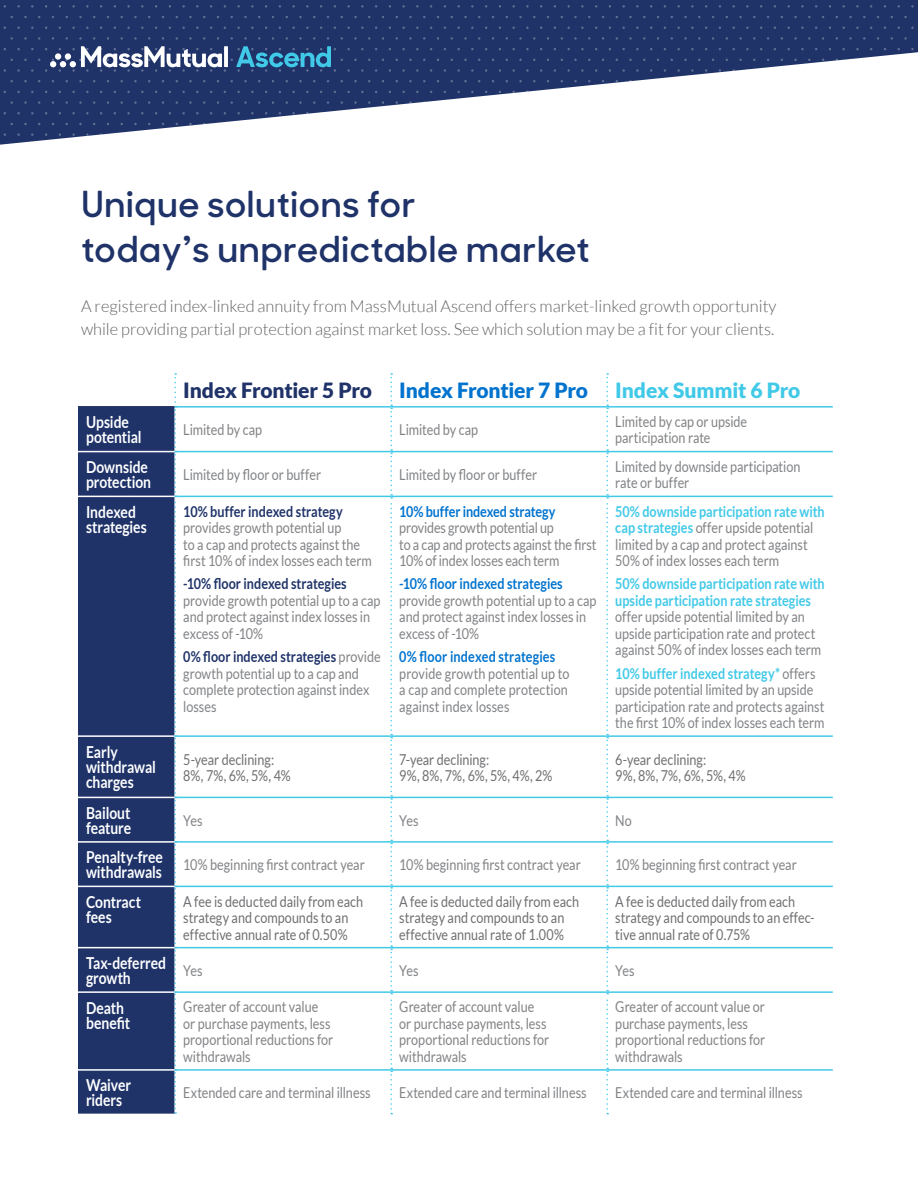
<style>
.page{position:relative;width:918px;height:1188px;background:#fff}
.page>*{position:absolute;margin:0;border:0;box-sizing:border-box;transform-origin:0 0}
.Cov_Headline_294{font:600 36px/45px "MM Sharp Sans";letter-spacing:.02em;color:#1f3369}
.t1{font:900 21px "Lato";letter-spacing:-.015em;color:#1f3369}
.t2{font:900 21px "Lato";letter-spacing:-.015em;color:#0073ce}
.t3{font:900 21px "Lato";letter-spacing:-.01em;color:#41c9e8}
.Body{font:300 16.5px/22.5px "Lato";color:#636366}
.t4{font:700 16.5px/15px "Lato";letter-spacing:-.005em;color:#fff;scale:.84 1}
.t5{font:15px/16.5px "Lato";letter-spacing:-.005em;color:#808285;scale:.84 1}
.t6{font:15px/16.5px "Lato";color:#6e6f72;scale:.84 1}
.s1{font-weight:700;color:#1f3369}
.s2{font-weight:700;color:#0073ce}
.s3{font-weight:700;color:#41c9e8}
</style>
<div class="page">
<svg style="left:0;top:0;width:918px;height:145px;fill:#1f3369"></svg>
<svg style="left:268px;top:46px;width:68px;height:26px"></svg>
<svg style="left:119px;top:46px;width:149px;height:26px"></svg>
<svg style="left:4px;top:46px;width:113px;height:26px"></svg>
<div style="left:65px;top:53px;width:6px;height:7px;background:#fff;border-radius:50%"></div>
<div style="left:55px;top:53px;width:6px;height:7px;background:#fff;border-radius:50%"></div>
<div style="left:78px;top:408px;width:96px;height:706px;background:#1f3369"></div>
<svg style="left:390px;top:373px;width:2px;height:741px"></svg>
<svg style="left:606px;top:373px;width:2px;height:741px"></svg>
<hr style="left:176px;top:406px;width:215px;height:2px;background:#41c9e8">
<hr style="left:391px;top:406px;width:216px;height:2px;background:#41c9e8">
<hr style="left:607px;top:406px;width:226px;height:2px;background:#41c9e8">
<hr style="left:176px;top:451px;width:215px;height:1px;background:#41c9e8">
<hr style="left:391px;top:451px;width:216px;height:1px;background:#41c9e8">
<hr style="left:607px;top:451px;width:226px;height:1px;background:#41c9e8">
<hr style="left:176px;top:496px;width:215px;height:1px;background:#41c9e8">
<hr style="left:391px;top:496px;width:216px;height:1px;background:#41c9e8">
<hr style="left:607px;top:496px;width:226px;height:1px;background:#41c9e8">
<hr style="left:176px;top:735px;width:215px;height:2px;background:#41c9e8">
<hr style="left:391px;top:735px;width:216px;height:2px;background:#41c9e8">
<hr style="left:607px;top:735px;width:226px;height:2px;background:#41c9e8">
<hr style="left:176px;top:797px;width:215px;height:1px;background:#41c9e8">
<hr style="left:391px;top:797px;width:216px;height:1px;background:#41c9e8">
<hr style="left:607px;top:797px;width:226px;height:1px;background:#41c9e8">
<hr style="left:176px;top:841px;width:215px;height:2px;background:#41c9e8">
<hr style="left:391px;top:841px;width:216px;height:2px;background:#41c9e8">
<hr style="left:607px;top:841px;width:226px;height:2px;background:#41c9e8">
<hr style="left:176px;top:886px;width:215px;height:1px;background:#41c9e8">
<hr style="left:391px;top:886px;width:216px;height:1px;background:#41c9e8">
<hr style="left:607px;top:886px;width:226px;height:1px;background:#41c9e8">
<hr style="left:176px;top:947px;width:215px;height:1px;background:#41c9e8">
<hr style="left:391px;top:947px;width:216px;height:1px;background:#41c9e8">
<hr style="left:607px;top:947px;width:226px;height:1px;background:#41c9e8">
<hr style="left:176px;top:991px;width:215px;height:2px;background:#41c9e8">
<hr style="left:391px;top:991px;width:216px;height:2px;background:#41c9e8">
<hr style="left:607px;top:991px;width:226px;height:2px;background:#41c9e8">
<hr style="left:176px;top:1069px;width:215px;height:2px;background:#41c9e8">
<hr style="left:391px;top:1069px;width:216px;height:2px;background:#41c9e8">
<hr style="left:607px;top:1069px;width:226px;height:2px;background:#41c9e8">
<svg style="left:174px;top:373px;width:2px;height:741px"></svg>
<hr style="left:78px;top:451px;width:96px;height:1px;background:#fff">
<hr style="left:78px;top:496px;width:96px;height:1px;background:#fff">
<hr style="left:78px;top:735px;width:96px;height:2px;background:#fff">
<hr style="left:78px;top:797px;width:96px;height:1px;background:#fff">
<hr style="left:78px;top:841px;width:96px;height:2px;background:#fff">
<hr style="left:78px;top:886px;width:96px;height:1px;background:#fff">
<hr style="left:78px;top:947px;width:96px;height:1px;background:#fff">
<hr style="left:78px;top:991px;width:96px;height:2px;background:#fff">
<hr style="left:78px;top:1069px;width:96px;height:2px;background:#fff">
<hr style="left:78px;top:406px;width:96px;height:2px;background:#1f3369">
<p class="Cov_Headline_294" style="left:81px;top:179px;width:510px">Unique solutions for<br>today’s unpredictable market</p>
<p class="Body" style="left:81px;top:295px;width:697px">A registered index-linked annuity from MassMutual Ascend offers market-linked growth opportunity while providing partial protection against market loss. See which solution may be a fit for your clients.</p>
<p class="t1" style="left:183px;top:378px;width:190px">Index Frontier 5 Pro</p>
<p class="t2" style="left:399px;top:378px;width:190px">Index Frontier 7 Pro</p>
<p class="t3" style="left:615px;top:378px;width:187px">Index Summit 6 Pro</p>
<p class="t4" style="left:86px;top:415px;width:68px">Upside potential</p>
<p class="t5" style="left:183px;top:421px;width:95px">Limited by cap</p>
<p class="t5" style="left:399px;top:421px;width:95px">Limited by cap</p>
<p class="t5" style="left:615px;top:413px;width:159px">Limited by cap or upside participation rate</p>
<p class="t4" style="left:86px;top:459px;width:79px">Downside protection</p>
<p class="t5" style="left:183px;top:466px;width:166px">Limited by floor or buffer</p>
<p class="t5" style="left:399px;top:466px;width:166px">Limited by floor or buffer</p>
<p class="t5" style="left:615px;top:458px;width:222px">Limited by downside participation rate or buffer</p>
<p class="t4" style="left:86px;top:504px;width:74px">Indexed strategies</p>
<p class="t5" style="left:183px;top:503px;width:226px"><span class="s1">10% buffer indexed strategy </span>provides growth potential up<br>to a cap and protects against the first 10% of index losses each term</p>
<p class="t5" style="left:183px;top:576px;width:236px"><span class="s1">-10% floor indexed strategies </span>provide growth potential up to a cap and protect against index losses in excess of -10%</p>
<p class="t5" style="left:183px;top:648px;width:237px"><span class="s1">0% floor indexed strategies</span> provide growth potential up to a cap and complete protection against index losses</p>
<p class="t5" style="left:399px;top:503px;width:236px"><span class="s2">10% buffer indexed strategy </span>provides growth potential up<br>to a cap and protects against the first<br>10% of index losses each term</p>
<p class="t5" style="left:399px;top:576px;width:236px"><span class="s2">-10% floor indexed strategies </span>provide growth potential up to a cap and protect against index losses in excess of -10%</p>
<p class="t5" style="left:399px;top:648px;width:204px"><span class="s2">0% floor indexed strategies </span>provide growth potential up to a cap and complete protection against index losses</p>
<p class="t5" style="left:615px;top:503px;width:251px"><span class="s3">50% downside participation rate with cap strategies</span> offer upside potential limited by a cap and protect against 50% of index losses each term</p>
<p class="t5" style="left:615px;top:576px;width:251px"><span class="s3">50% downside participation rate with upside participation rate strategies </span>offer upside potential limited by an upside participation rate and protect against 50% of index losses each term</p>
<p class="t5" style="left:615px;top:665px;width:251px"><span class="s3">10% buffer indexed strategy*</span> offers upside potential limited by an upside participation rate and protects against the first 10% of index losses each term</p>
<p class="t4" style="left:86px;top:744px;width:85px">Early withdrawal charges</p>
<p class="t6" style="left:183px;top:751px;width:110px">5-year declining:</p>
<p class="t6" style="left:183px;top:767px;width:129px">8%, 7%, 6%, 5%, 4%</p>
<p class="t6" style="left:399px;top:751px;width:109px">7-year declining:</p>
<p class="t6" style="left:399px;top:767px;width:184px">9%, 8%, 7%, 6%, 5%, 4%, 2%</p>
<p class="t6" style="left:615px;top:751px;width:110px">6-year declining:</p>
<p class="t6" style="left:615px;top:767px;width:157px">9%, 8%, 7%, 6%, 5%, 4%</p>
<p class="t4" style="left:86px;top:805px;width:55px">Bailout feature</p>
<p class="t5" style="left:183px;top:812px;width:24px">Yes</p>
<p class="t5" style="left:399px;top:812px;width:24px">Yes</p>
<p class="t5" style="left:615px;top:812px;width:21px">No</p>
<p class="t4" style="left:86px;top:850px;width:93px">Penalty-free withdrawals</p>
<p class="t5" style="left:183px;top:856px;width:218px">10% beginning first contract year</p>
<p class="t5" style="left:399px;top:856px;width:218px">10% beginning first contract year</p>
<p class="t5" style="left:615px;top:856px;width:218px">10% beginning first contract year</p>
<p class="t4" style="left:86px;top:894px;width:67px">Contract fees</p>
<p class="t6" style="left:183px;top:893px;width:216px">A fee is deducted daily from each strategy and compounds to an effective annual rate of 0.50%</p>
<p class="t6" style="left:399px;top:893px;width:216px">A fee is deducted daily from each strategy and compounds to an effective annual rate of 1.00%</p>
<p class="t6" style="left:615px;top:893px;width:239px">A fee is deducted daily from each strategy and compounds to an effec&shy;tive annual rate of 0.75%</p>
<p class="t4" style="left:86px;top:955px;width:97px">Tax-deferred growth</p>
<p class="t5" style="left:183px;top:962px;width:24px">Yes</p>
<p class="t5" style="left:399px;top:962px;width:24px">Yes</p>
<p class="t5" style="left:615px;top:962px;width:24px">Yes</p>
<p class="t4" style="left:86px;top:1000px;width:54px">Death benefit</p>
<p class="t5" style="left:183px;top:999px;width:180px">Greater of account value or purchase payments, less proportional reductions for withdrawals</p>
<p class="t5" style="left:399px;top:999px;width:180px">Greater of account value or purchase payments, less proportional reductions for withdrawals</p>
<p class="t5" style="left:615px;top:999px;width:180px">Greater of account value or purchase payments, less proportional reductions for withdrawals</p>
<p class="t4" style="left:86px;top:1078px;width:55px">Waiver riders</p>
<p class="t5" style="left:183px;top:1084px;width:224px">Extended care and terminal illness</p>
<p class="t5" style="left:399px;top:1084px;width:224px">Extended care and terminal illness</p>
<p class="t5" style="left:615px;top:1084px;width:224px">Extended care and terminal illness</p>
</div>
